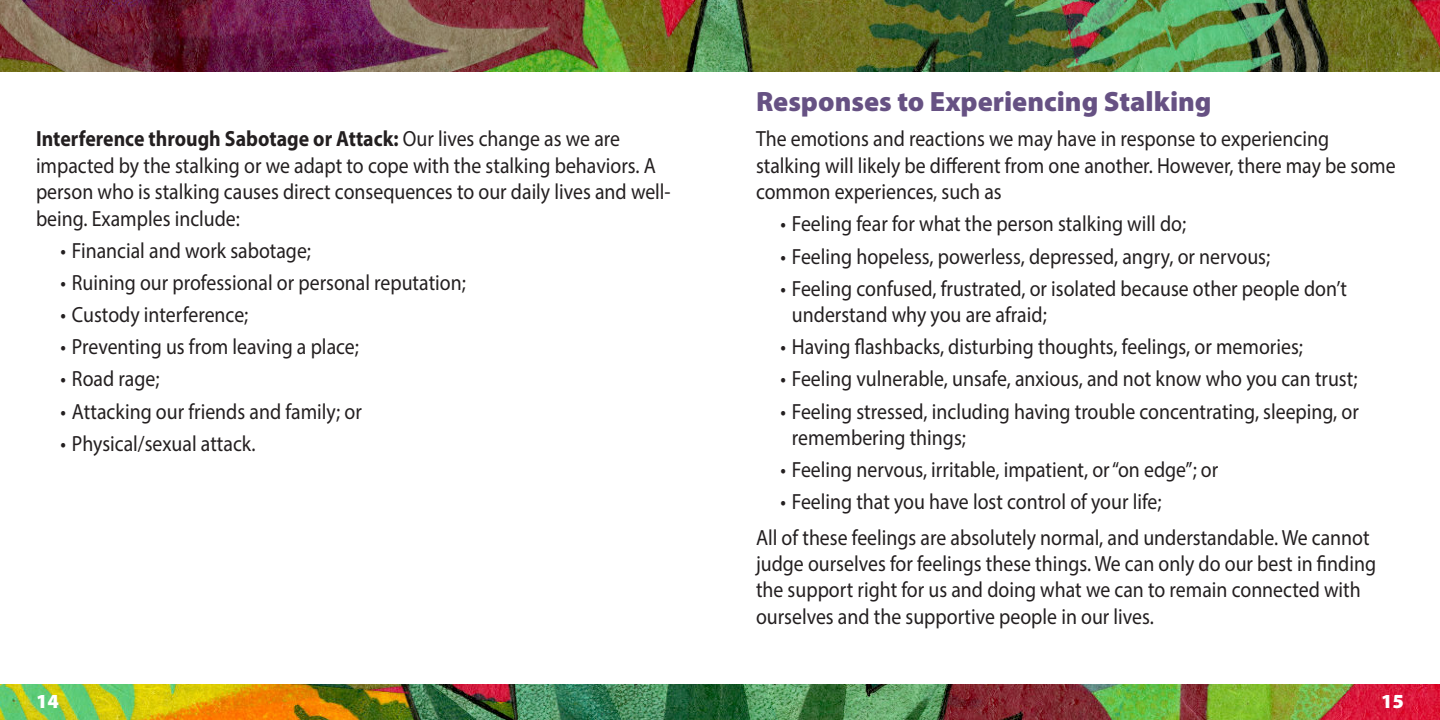
<style>
.page{position:relative;width:1440px;height:720px;background:#fff}
.page>*{position:absolute;margin:0;border:0;box-sizing:border-box;transform-origin:0 0}
.t1{font:900 28px "Myriad Pro";color:#665183}
.t2{font:22px/26.4px "Myriad Pro";color:#231f20;scale:.9 1}
.t3{font:900 20px "Myriad Pro";color:#fff}
.s1{font-weight:700}
</style>
<div class="page">
<img style="left:0;top:0;width:1440px;height:72px">
<img style="left:0;top:684px;width:1440px;height:36px">
<p class="t2" style="left:36px;top:128px;width:707px"><span class="s1">Interference through Sabotage or Attack:</span> Our lives change as we are impacted by the stalking or we adapt to cope with the stalking behaviors. A person who is stalking causes direct consequences to our daily lives and well&shy;being. Examples include:</p>
<p class="t2" style="left:60px;top:239px;width:280px">• Financial and work sabotage;</p>
<p class="t2" style="left:60px;top:271px;width:452px">• Ruining our professional or personal reputation;</p>
<p class="t2" style="left:60px;top:303px;width:210px">• Custody interference;</p>
<p class="t2" style="left:60px;top:336px;width:333px">• Preventing us from leaving a place;</p>
<p class="t2" style="left:60px;top:368px;width:112px">• Road rage;</p>
<p class="t2" style="left:60px;top:400px;width:336px">• Attacking our friends and family; or</p>
<p class="t2" style="left:60px;top:432px;width:218px">• Physical/sexual attack.</p>
<p class="t1" style="left:756px;top:91px;width:457px">Responses to Experiencing Stalking</p>
<p class="t2" style="left:756px;top:128px;width:712px">The emotions and reactions we may have in response to experiencing stalking will likely be different from one another. However, there may be some common experiences, such as</p>
<p class="t2" style="left:780px;top:213px;width:452px">• Feeling fear for what the person stalking will do;</p>
<p class="t2" style="left:780px;top:245px;width:546px">• Feeling hopeless, powerless, depressed, angry, or nervous;</p>
<p class="t2" style="left:792px;top:277px;width:618px;text-indent:-12px">• Feeling confused, frustrated, or isolated because other people don’t understand why you are afraid;</p>
<p class="t2" style="left:780px;top:336px;width:582px">• Having flashbacks, disturbing thoughts, feelings, or memories;</p>
<p class="t2" style="left:780px;top:368px;width:643px">• Feeling vulnerable, unsafe, anxious, and not know who you can trust;</p>
<p class="t2" style="left:792px;top:400px;width:631px;text-indent:-12px">• Feeling stressed, including having trouble concentrating, sleeping, or remembering things;</p>
<p class="t2" style="left:780px;top:458px;width:488px">• Feeling nervous, irritable, impatient, or “on edge”; or</p>
<p class="t2" style="left:756px;top:486px;width:683px;line-height:35.4px;text-indent:24px">• Feeling that you have lost control of your life;<br>All of these feelings are absolutely normal, and understandable. We cannot</p>
<p class="t2" style="left:756px;top:552px;width:690px">judge ourselves for feelings these things. We can only do our best in finding the support right for us and doing what we can to remain connected with ourselves and the supportive people in our lives.</p>
<p class="t3" style="left:36px;top:694px;width:24px">14</p>
<p class="t3" style="left:1381px;top:694px;width:24px">15</p>
</div>
